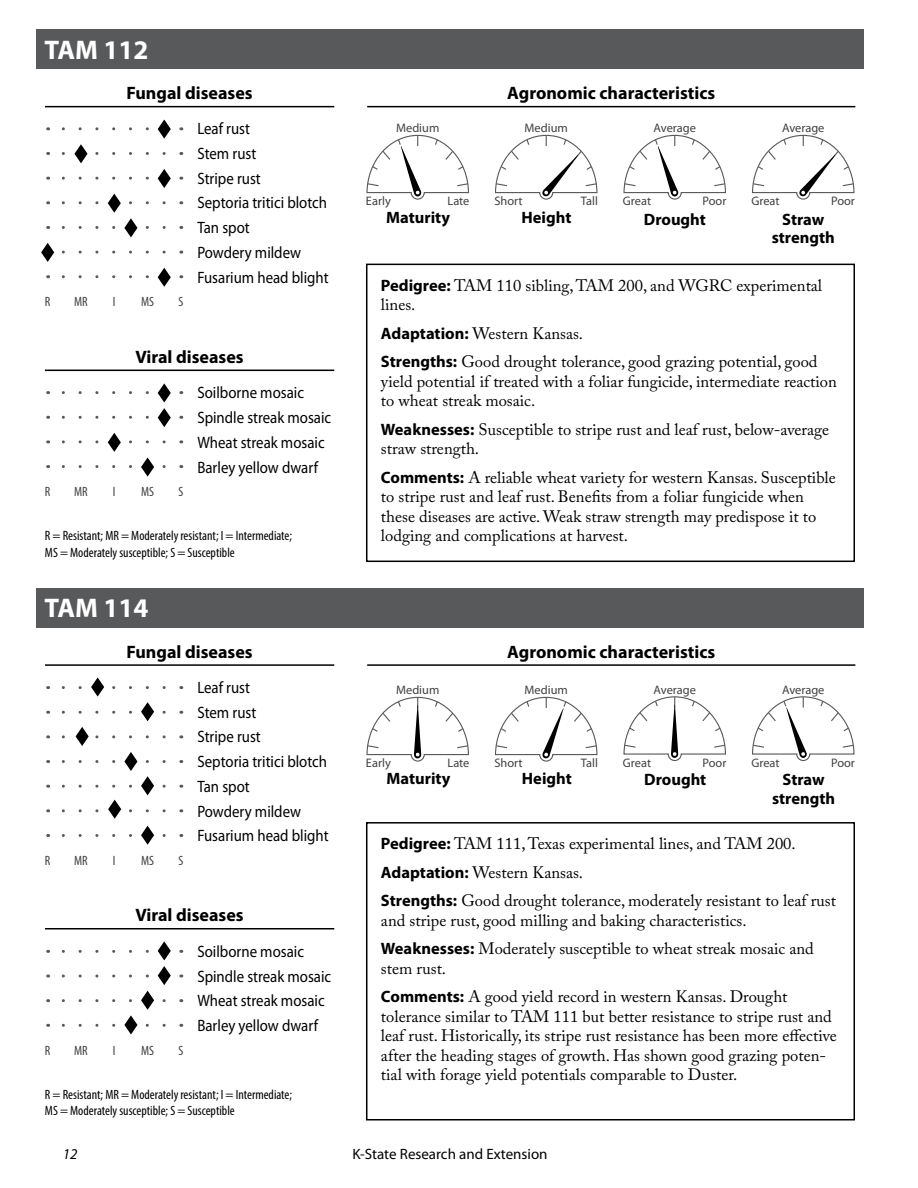
<style>
.page{position:relative;width:918px;height:1188px;background:#fff}
.page>*{position:absolute;margin:0;border:0;box-sizing:border-box;transform-origin:0 0}
.t1{font:700 27px "Myriad Pro";color:#fff}
.t2{font:700 18px "Myriad Pro";color:#000}
.t3{font:16.5px/19.5px "Adobe Caslon Pro";color:#000}
.t4{font:16.5px/24.8px "Myriad Pro";color:#000;scale:.9 1}
.t5{font:700 16.5px/18.6px "Myriad Pro";color:#000;text-align:center}
.t6{font:15px "Myriad Pro";color:#000}
.t7{font:italic 15px "Myriad Pro";color:#000}
.t8{font:condensed 13.5px/16.5px "Myriad Pro";color:#000}
.t9{font:condensed 13.5px "Myriad Pro";color:#414042}
.t10{font:12.3px "Myriad Pro";color:#414042}
.s1{font-family:"Myriad Pro";font-weight:700}
</style>
<div class="page">
<hr style="left:45px;top:664px;width:289px;height:2px;background:#000">
<hr style="left:45px;top:928px;width:289px;height:2px;background:#000">
<hr style="left:367px;top:664px;width:488px;height:2px;background:#000">
<hr style="left:45px;top:106px;width:289px;height:1px;background:#000">
<hr style="left:45px;top:370px;width:289px;height:1px;background:#000">
<hr style="left:367px;top:106px;width:488px;height:1px;background:#000">
<div style="left:36px;top:588px;width:828px;height:40px;background:#58595b"></div>
<div style="left:366px;top:822px;width:489px;height:298px;border:2px solid #000"></div>
<svg style="left:366px;top:696px;width:103px;height:66px"></svg>
<svg style="left:495px;top:696px;width:103px;height:66px"></svg>
<svg style="left:623px;top:696px;width:103px;height:66px"></svg>
<svg style="left:752px;top:696px;width:103px;height:66px"></svg>
<svg style="left:61px;top:677px;width:103px;height:44px"></svg>
<svg style="left:61px;top:727px;width:103px;height:19px"></svg>
<svg style="left:61px;top:826px;width:103px;height:19px"></svg>
<svg style="left:61px;top:941px;width:110px;height:19px"></svg>
<svg style="left:61px;top:966px;width:110px;height:19px"></svg>
<svg style="left:61px;top:991px;width:103px;height:43px"></svg>
<div style="left:36px;top:30px;width:828px;height:39px;background:#58595b"></div>
<div style="left:366px;top:264px;width:489px;height:298px;border:2px solid #000"></div>
<svg style="left:366px;top:134px;width:103px;height:66px"></svg>
<svg style="left:495px;top:134px;width:103px;height:66px"></svg>
<svg style="left:623px;top:134px;width:103px;height:66px"></svg>
<svg style="left:752px;top:134px;width:103px;height:66px"></svg>
<svg style="left:61px;top:120px;width:110px;height:43px"></svg>
<svg style="left:61px;top:169px;width:110px;height:19px"></svg>
<svg style="left:61px;top:194px;width:103px;height:43px"></svg>
<svg style="left:41px;top:243px;width:123px;height:19px"></svg>
<svg style="left:61px;top:268px;width:110px;height:19px"></svg>
<svg style="left:61px;top:383px;width:110px;height:44px"></svg>
<svg style="left:61px;top:433px;width:103px;height:44px"></svg>
<svg style="left:61px;top:752px;width:103px;height:67px"></svg>
<h1 class="t1" style="left:45px;top:32px;width:105px">TAM 112</h1>
<p class="t2" style="left:127px;top:81px;width:128px">Fungal diseases</p>
<p class="t9" style="left:45px;top:294px;width:7px">R</p>
<p class="t9" style="left:141px;top:294px;width:14px">MS</p>
<p class="t9" style="left:74px;top:294px;width:15px">MR</p>
<p class="t9" style="left:178px;top:294px;width:6px">S</p>
<p class="t9" style="left:113px;top:294px;width:4px">I</p>
<p class="t4" style="left:197px;top:116px;width:147px">Leaf rust<br>Stem rust<br>Stripe rust<br>Septoria tritici blotch<br>Tan spot<br>Powdery mildew<br>Fusarium head blight</p>
<p class="t2" style="left:135px;top:345px;width:110px">Viral diseases</p>
<p class="t4" style="left:197px;top:380px;width:150px">Soilborne mosaic<br>Spindle streak mosaic<br>Wheat streak mosaic<br>Barley yellow dwarf</p>
<p class="t9" style="left:74px;top:484px;width:15px">MR</p>
<p class="t9" style="left:178px;top:484px;width:6px">S</p>
<p class="t8" style="left:45px;top:527px;width:249px">R = Resistant; MR = Moderately resistant; I = Intermediate;<br>MS = Moderately susceptible; S = Susceptible</p>
<p class="t9" style="left:45px;top:484px;width:7px">R</p>
<p class="t9" style="left:141px;top:484px;width:14px">MS</p>
<p class="t9" style="left:113px;top:484px;width:4px">I</p>
<h1 class="t1" style="left:45px;top:591px;width:105px">TAM 114</h1>
<p class="t2" style="left:127px;top:640px;width:128px">Fungal diseases</p>
<p class="t9" style="left:45px;top:852px;width:7px">R</p>
<p class="t9" style="left:141px;top:852px;width:14px">MS</p>
<p class="t9" style="left:74px;top:852px;width:15px">MR</p>
<p class="t9" style="left:178px;top:852px;width:6px">S</p>
<p class="t9" style="left:113px;top:852px;width:4px">I</p>
<p class="t4" style="left:197px;top:675px;width:147px">Leaf rust<br>Stem rust<br>Stripe rust<br>Septoria tritici blotch<br>Tan spot<br>Powdery mildew<br>Fusarium head blight</p>
<p class="t2" style="left:135px;top:903px;width:110px">Viral diseases</p>
<p class="t9" style="left:45px;top:1042px;width:7px">R</p>
<p class="t9" style="left:141px;top:1042px;width:14px">MS</p>
<p class="t9" style="left:74px;top:1042px;width:15px">MR</p>
<p class="t9" style="left:178px;top:1042px;width:6px">S</p>
<p class="t9" style="left:113px;top:1042px;width:4px">I</p>
<p class="t4" style="left:197px;top:939px;width:150px">Soilborne mosaic<br>Spindle streak mosaic<br>Wheat streak mosaic<br>Barley yellow dwarf</p>
<p class="t8" style="left:45px;top:1086px;width:249px">R = Resistant; MR = Moderately resistant; I = Intermediate;<br>MS = Moderately susceptible; S = Susceptible</p>
<p class="t2" style="left:507px;top:81px;width:210px">Agronomic characteristics</p>
<p class="t10" style="left:396px;top:120px;width:45px">Medium</p>
<p class="t10" style="left:525px;top:120px;width:45px">Medium</p>
<p class="t10" style="left:654px;top:120px;width:44px">Average</p>
<p class="t10" style="left:782px;top:120px;width:44px">Average</p>
<p class="t10" style="left:366px;top:194px;width:26px">Early</p>
<p class="t10" style="left:448px;top:194px;width:23px">Late</p>
<p class="t10" style="left:494px;top:194px;width:30px">Short</p>
<p class="t10" style="left:581px;top:194px;width:19px">Tall</p>
<p class="t10" style="left:623px;top:194px;width:30px">Great</p>
<p class="t10" style="left:703px;top:194px;width:25px">Poor</p>
<p class="t10" style="left:752px;top:194px;width:30px">Great</p>
<p class="t10" style="left:831px;top:194px;width:25px">Poor</p>
<p class="t5" style="left:386px;top:208px;width:65px">Maturity</p>
<p class="t5" style="left:522px;top:208px;width:51px">Height</p>
<p class="t5" style="left:644px;top:209px;width:64px">Drought</p>
<p class="t5" style="left:772px;top:209px;width:65px">Straw strength</p>
<p class="t3" style="left:381px;top:276px;width:443px"><span class="s1">Pedigree:</span> TAM 110 sibling, TAM 200, and WGRC experimental lines.</p>
<p class="t3" style="left:381px;top:319px;width:438px;line-height:28.5px"><span class="s1">Adaptation:</span> Western Kansas.<br><span class="s1">Strengths:</span> Good drought tolerance, good grazing potential, good</p>
<p class="t3" style="left:381px;top:372px;width:457px">yield potential if treated with a foliar fungicide, intermediate reaction to wheat streak mosaic.</p>
<p class="t3" style="left:381px;top:420px;width:450px"><span class="s1">Weaknesses:</span> Susceptible to stripe rust and leaf rust, below-average straw strength.</p>
<p class="t3" style="left:381px;top:468px;width:456px"><span class="s1">Comments:</span> A reliable wheat variety for western Kansas. Susceptible to stripe rust and leaf rust. Benefits from a foliar fungicide when these diseases are active. Weak straw strength may predispose it to lodging and complications at harvest.</p>
<p class="t2" style="left:507px;top:640px;width:210px">Agronomic characteristics</p>
<p class="t10" style="left:396px;top:682px;width:45px">Medium</p>
<p class="t10" style="left:525px;top:682px;width:45px">Medium</p>
<p class="t10" style="left:654px;top:682px;width:44px">Average</p>
<p class="t10" style="left:782px;top:682px;width:44px">Average</p>
<p class="t10" style="left:366px;top:756px;width:26px">Early</p>
<p class="t10" style="left:448px;top:756px;width:23px">Late</p>
<p class="t10" style="left:494px;top:756px;width:30px">Short</p>
<p class="t10" style="left:581px;top:756px;width:19px">Tall</p>
<p class="t10" style="left:623px;top:755px;width:30px">Great</p>
<p class="t10" style="left:703px;top:755px;width:25px">Poor</p>
<p class="t10" style="left:752px;top:755px;width:30px">Great</p>
<p class="t10" style="left:831px;top:755px;width:25px">Poor</p>
<p class="t5" style="left:387px;top:768px;width:65px">Maturity</p>
<p class="t5" style="left:522px;top:768px;width:51px">Height</p>
<p class="t5" style="left:644px;top:770px;width:64px">Drought</p>
<p class="t5" style="left:772px;top:770px;width:65px">Straw strength</p>
<p class="t3" style="left:381px;top:829px;width:457px;line-height:28.5px"><span class="s1">Pedigree:</span> TAM 111, Texas experimental lines, and TAM 200.<br><span class="s1">Adaptation:</span> Western Kansas.<br><span class="s1">Strengths:</span> Good drought tolerance, moderately resistant to leaf rust</p>
<p class="t3" style="left:381px;top:906px;width:434px;line-height:28.5px">and stripe rust, good milling and baking characteristics.<br><span class="s1">Weaknesses:</span> Moderately susceptible to wheat streak mosaic and</p>
<p class="t3" style="left:381px;top:954px;width:408px;line-height:28.5px">stem rust.<br><span class="s1">Comments:</span> A good yield record in western Kansas. Drought</p>
<p class="t3" style="left:381px;top:1006px;width:457px">tolerance similar to TAM 111 but better resistance to stripe rust and leaf rust. Historically, its stripe rust resistance has been more effective after the heading stages of growth. Has shown good grazing poten&shy;tial with forage yield potentials comparable to Duster.</p>
<p class="t7" style="left:63px;top:1145px;width:16px">12</p>
<p class="t6" style="left:352px;top:1145px;width:197px">K-State Research and Extension</p>
</div>
